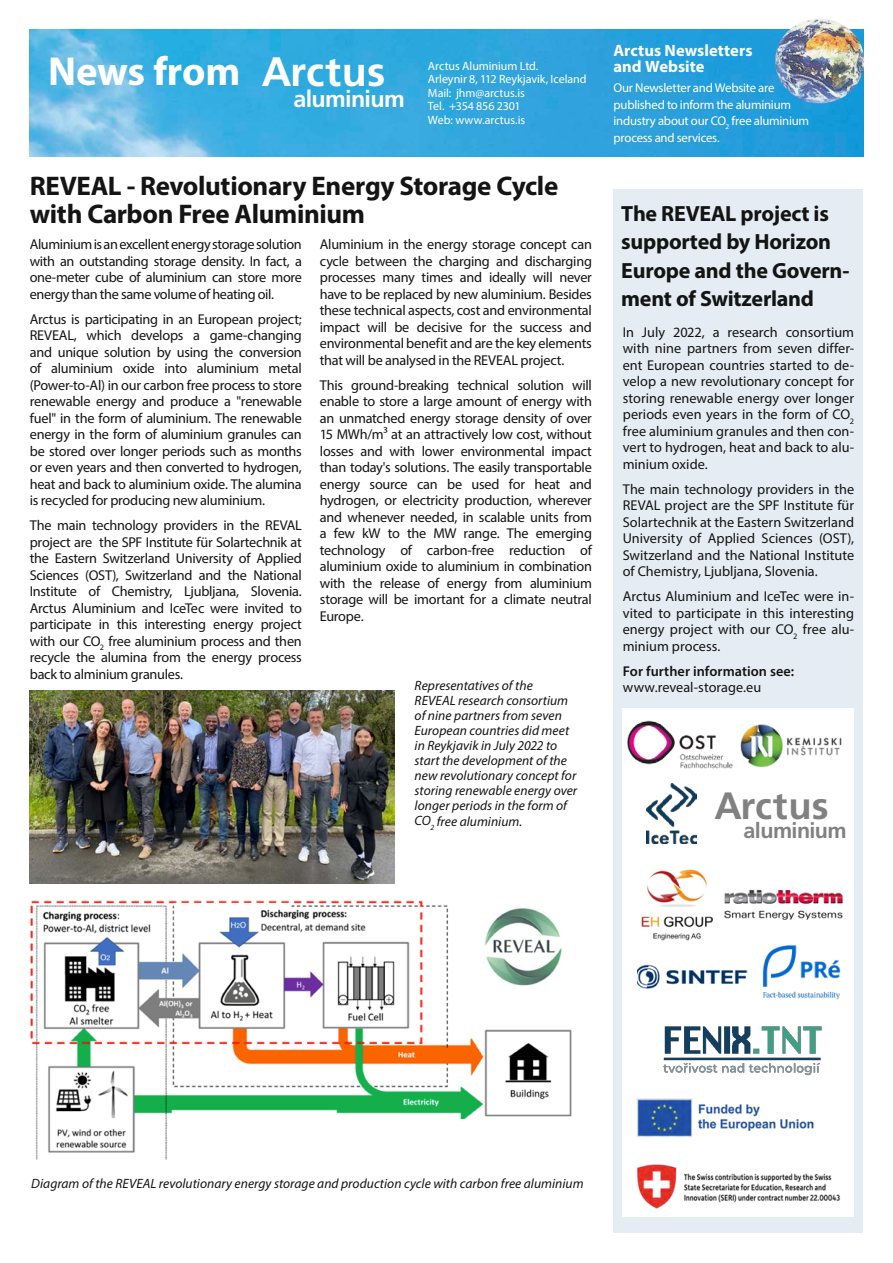
<style>
.page{position:relative;width:893px;height:1263px;background:#fff}
.page>*{position:absolute;margin:0;border:0;box-sizing:border-box;transform-origin:0 0}
.t1{font:700 40.65px "Myriad Pro";letter-spacing:-.005em;color:#fff}
.t2{font:700 38.1px "Frutiger LT Std";color:#818181}
.t3{font:700 27px/28.5px "Myriad Pro";letter-spacing:-.015em;color:#131413}
.t4{font:700 23.25px "Frutiger LT Std";letter-spacing:-.025em;color:#fff}
.t5{font:700 22.05px/28.5px "Myriad Pro";letter-spacing:-.01em;color:#131413}
.t6{font:700 21.6px "Frutiger LT Std";letter-spacing:-.025em;color:#818181}
.t7{font:700 16.5px/16.5px "Myriad Pro";letter-spacing:.005em;color:#fff}
.t8{font:14.25px/16.5px "Myriad Pro";letter-spacing:-.015em;color:#131413;text-align:justify}
.t9{font:600 14.25px "Myriad Pro";letter-spacing:.005em;color:#131413}
.t10{font:14.25px "Myriad Pro";letter-spacing:.005em;color:#131413}
.t11{font:italic 13.5px/15px "Myriad Pro";letter-spacing:.005em;color:#131413}
.t12{font:12.75px/16.5px "Myriad Pro";letter-spacing:-.02em;color:#fff}
.t13{font:12px/13.5px "Myriad Pro";letter-spacing:-.005em;color:#fff}
.s1{font-family:"Frutiger LT Std";font-size:41.1px}
</style>
<div class="page">
<div style="left:613px;top:190px;width:250px;height:1043px;background:#e6ecf3"></div>
<div style="left:622px;top:708px;width:231px;height:508px;background:#fff"></div>
<img style="left:30px;top:30px;width:833px;height:127px">
<img style="left:775px;top:18px;width:89px;height:86px">
<img style="left:30px;top:900px;width:542px;height:260px">
<img style="left:627px;top:720px;width:106px;height:49px">
<img style="left:641px;top:869px;width:72px;height:72px">
<img style="left:724px;top:889px;width:119px;height:31px">
<img style="left:638px;top:964px;width:109px;height:25px">
<img style="left:663px;top:1026px;width:159px;height:50px">
<img style="left:647px;top:783px;width:49px;height:60px">
<img style="left:636px;top:1098px;width:204px;height:111px">
<img style="left:30px;top:691px;width:365px;height:192px">
<img style="left:762px;top:945px;width:79px;height:55px">
<img style="left:740px;top:724px;width:102px;height:44px">
<h1 class="t1" style="left:48px;top:44px;width:339px">News from <span class="s1">Arctus</span></h1>
<h3 class="t4" style="left:293px;top:85px;width:113px">aluminium</h3>
<p class="t13" style="left:428px;top:59px;width:160px">Arctus Aluminium Ltd.<br>Arleynir 8, 112 Reykjavik, Iceland<br>Mail: jhm@arctus.is<br>Tel. +354 856 2301<br>Web: www.arctus.is</p>
<h3 class="t3" style="left:30px;top:170px;width:530px">REVEAL - Revolutionary Energy Storage Cycle with Carbon Free Aluminium</h3>
<p class="t8" style="left:30px;top:236px;width:274px">Aluminium is an excellent energy storage solution with an outstanding storage density. In fact, a one-meter cube of aluminium can store more energy than the same volume of heating oil.</p>
<p class="t8" style="left:30px;top:310px;width:274px">Arctus is participating in an European project; REVEAL, which develops a game-changing and unique solution by using the conversion of aluminium oxide into aluminium metal (Power-to-Al) in our carbon free process to store renewable energy and produce a "renewable fuel" in the form of aluminium. The renewable energy in the form of aluminium granules can be stored over longer periods such as months or even years and then converted to hydrogen, heat and back to aluminium oxide. The alumina is recycled for producing new aluminium.</p>
<p class="t8" style="left:30px;top:517px;width:274px">The main technology providers in the REVAL project are the SPF Institute für Solartechnik at the Eastern Switzerland University of Applied Sciences (OST), Switzerland and the National Institute of Chemistry, Ljubljana, Slovenia.<br>Arctus Aluminium and IceTec were invited to participate in this interesting energy project with our CO<sub>2</sub> free aluminium process and then recycle the alumina from the energy process back to alminium granules.</p>
<p class="t8" style="left:320px;top:236px;width:274px">Aluminium in the energy storage concept can cycle between the charging and discharging processes many times and ideally will never have to be replaced by new aluminium. Besides these technical aspects, cost and environmental impact will be decisive for the success and environmental benefit and are the key elements that will be analysed in the REVEAL project.</p>
<p class="t8" style="left:320px;top:376px;width:274px">This ground-breaking technical solution will enable to store a large amount of energy with an unmatched energy storage density of over 15 MWh/m³ at an attractively low cost, without losses and with lower environmental impact than today's solutions. The easily transportable energy source can be used for heat and hydrogen, or electricity production, wherever and whenever needed, in scalable units from a few kW to the MW range. The emerging technology of carbon-free reduction of aluminium oxide to aluminium in combination with the release of energy from aluminium storage will be imortant for a climate neutral Europe.</p>
<p class="t11" style="left:415px;top:678px;width:164px">Representatives of the<br>REVEAL research consortium of nine partners from seven<br>European countries did meet in Reykjavik in July 2022 to start the development of the new revolutionary concept for storing renewable energy over longer periods in the form of<br>CO<sub>2</sub> free aluminium.</p>
<p class="t7" style="left:613px;top:42px;width:140px">Arctus Newsletters and Website</p>
<p class="t12" style="left:613px;top:79px;width:197px">Our Newsletter and Website are published to inform the aluminium industry about our CO<sub>2</sub> free aluminium process and services.</p>
<h3 class="t5" style="left:621px;top:198px;width:230px">The REVEAL project is supported by Horizon<br>Europe and the Govern&shy;ment of Switzerland</h3>
<p class="t8" style="left:623px;top:324px;width:233px">In July 2022, a research consortium with nine partners from seven differ&shy;ent European countries started to de&shy;velop a new revolutionary concept for storing renewable energy over longer periods even years in the form of CO<sub>2 </sub>free aluminium granules and then con&shy;vert to hydrogen, heat and back to alu&shy;minium oxide.</p>
<p class="t8" style="left:623px;top:481px;width:233px">The main technology providers in the REVAL project are the SPF Institute für Solartechnik at the Eastern Switzerland University of Applied Sciences (OST), Switzerland and the National Institute of Chemistry, Ljubljana, Slovenia.</p>
<p class="t8" style="left:623px;top:588px;width:233px">Arctus Aluminium and IceTec were in&shy;vited to participate in this interesting energy project with our CO<sub>2</sub> free alu&shy;minium process.</p>
<p class="t9" style="left:623px;top:662px;width:173px">For further information see:</p>
<p class="t10" style="left:623px;top:679px;width:140px">www.reveal-storage.eu</p>
<h2 class="t2" style="left:714px;top:784px;width:116px">Arctus</h2>
<h3 class="t6" style="left:743px;top:818px;width:105px">aluminium</h3>
<p class="t11" style="left:31px;top:1176px;width:554px">Diagram of the REVEAL revolutionary energy storage and production cycle with carbon free aluminium</p>
</div>
